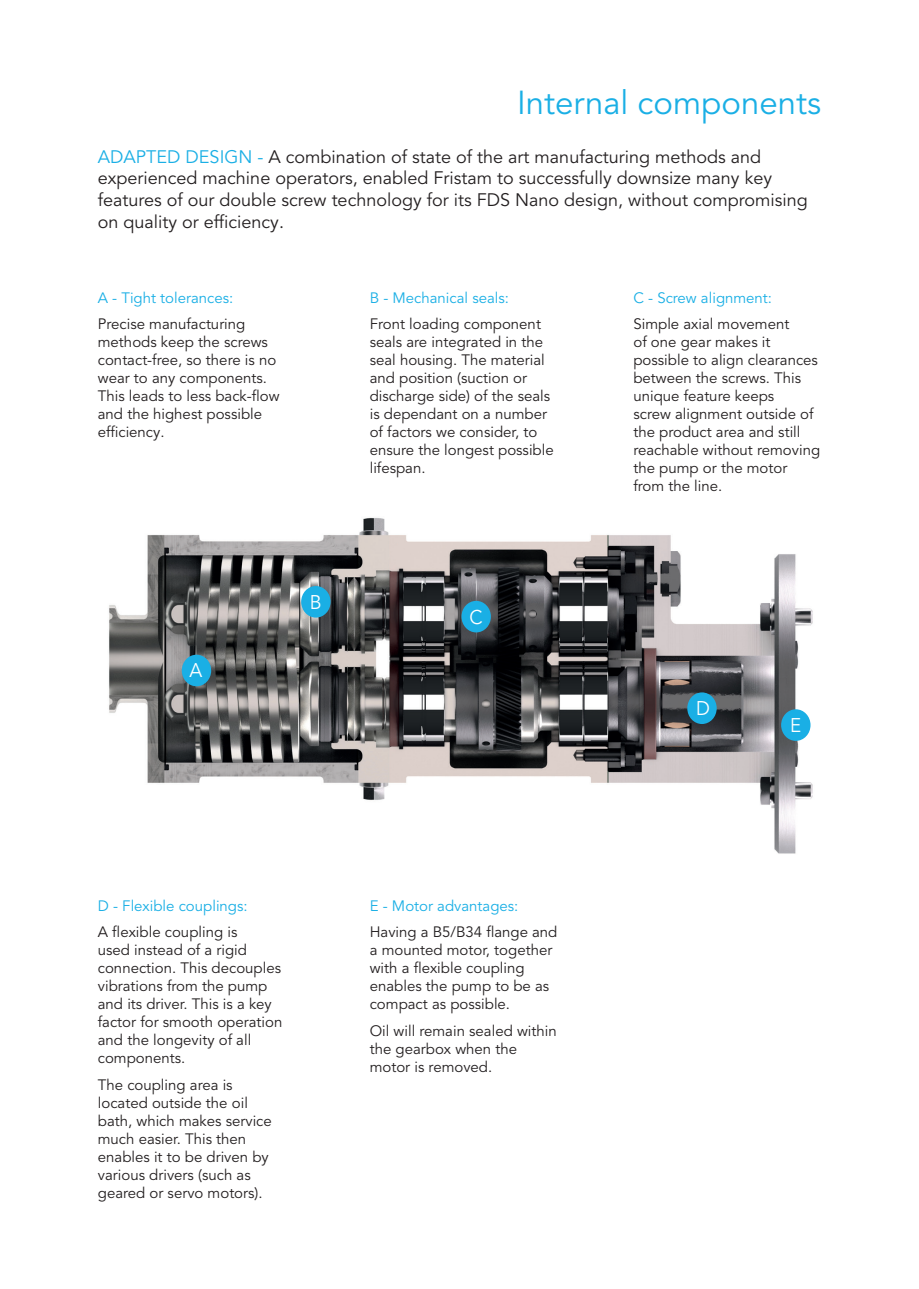
<style>
.page{position:relative;width:919px;height:1289px;background:#fff}
.page>*{position:absolute;margin:0;border:0;box-sizing:border-box;transform-origin:0 0}
.t1{font:33px "Avenir LT Pro";color:#1aafe5}
.t2{font:19.65px "Avenir LT Pro";color:#fff;scale:.95 1}
.t3{font:18px/21.6px "Avenir LT Pro";color:#231f20}
.t4{font:15px/18px "Avenir LT Pro";color:#231f20}
.t5{font:15px "Avenir LT Pro";color:#1aafe5}
.s1{color:#1aafe5}
</style>
<div class="page">
<img style="left:109px;top:517px;width:704px;height:337px">
<div style="left:182px;top:654px;width:29px;height:32px;background:#1aafe5;border-radius:50%"></div>
<div style="left:301px;top:586px;width:29px;height:31px;background:#1aafe5;border-radius:50%"></div>
<div style="left:461px;top:601px;width:30px;height:31px;background:#1aafe5;border-radius:50%"></div>
<div style="left:687px;top:692px;width:29px;height:32px;background:#1aafe5;border-radius:50%"></div>
<div style="left:781px;top:709px;width:29px;height:32px;background:#1aafe5;border-radius:50%"></div>
<h1 class="t1" style="left:517px;top:83px;width:305px">Internal components</h1>
<p class="t3" style="left:98px;top:146px;width:711px"><span class="s1">ADAPTED DESIGN -</span> A combination of state of the art manufacturing methods and experienced machine operators, enabled Fristam to successfully downsize many key features of our double screw technology for its FDS Nano design, without compromising on quality or efficiency.</p>
<p class="t5" style="left:98px;top:288px;width:137px">A - Tight tolerances:</p>
<p class="t4" style="left:98px;top:315px;width:183px">Precise manufacturing methods keep the screws contact-free, so there is no wear to any components.<br>This leads to less back-flow and the highest possible efficiency.</p>
<h2 class="t2" style="left:189px;top:658px;width:15px">A</h2>
<h2 class="t2" style="left:310px;top:590px;width:14px">B</h2>
<p class="t5" style="left:370px;top:288px;width:141px">B - Mechanical seals:</p>
<p class="t4" style="left:370px;top:315px;width:185px">Front loading component seals are integrated in the seal housing. The material and position (suction or discharge side) of the seals is dependant on a number of factors we consider, to ensure the longest possible lifespan.</p>
<h2 class="t2" style="left:469px;top:605px;width:15px">C</h2>
<p class="t5" style="left:98px;top:896px;width:151px">D - Flexible couplings:</p>
<p class="t4" style="left:98px;top:923px;width:186px">A flexible coupling is<br>used instead of a rigid connection. This decouples vibrations from the pump and its driver. This is a key factor for smooth operation and the longevity of all components.</p>
<p class="t4" style="left:98px;top:1076px;width:175px">The coupling area is located outside the oil bath, which makes service much easier. This then enables it to be driven by various drivers (such as geared or servo motors).</p>
<p class="t5" style="left:370px;top:896px;width:150px">E - Motor advantages:</p>
<p class="t4" style="left:370px;top:923px;width:189px">Having a B5/B34 flange and a mounted motor, together with a flexible coupling enables the pump to be as compact as possible.</p>
<p class="t4" style="left:370px;top:1022px;width:188px">Oil will remain sealed within the gearbox when the motor is removed.</p>
<p class="t5" style="left:633px;top:288px;width:140px">C - Screw alignment:</p>
<p class="t4" style="left:633px;top:315px;width:188px">Simple axial movement<br>of one gear makes it possible to align clearances between the screws. This unique feature keeps<br>screw alignment outside of the product area and still reachable without removing the pump or the motor from the line.</p>
<h2 class="t2" style="left:696px;top:696px;width:16px">D</h2>
<h2 class="t2" style="left:790px;top:713px;width:13px">E</h2>
</div>
